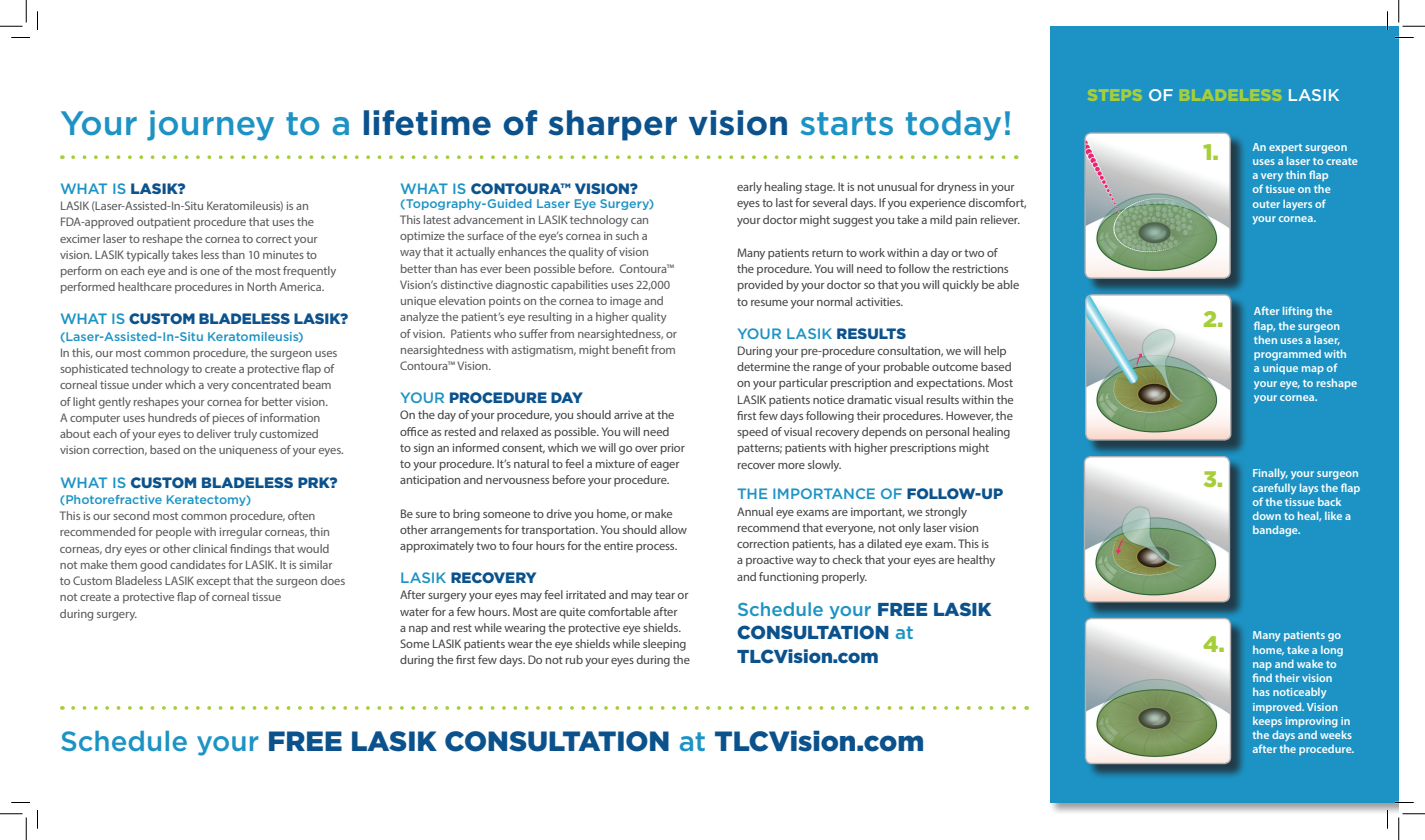
<style>
.page{position:relative;width:1425px;height:840px;background:#fff}
.page>*{position:absolute;margin:0;border:0;box-sizing:border-box;transform-origin:0 0}
.t1{font:500 33.88px "Gotham";color:#1c93c4}
.t2{font:900 27.75px "Gotham";color:#0b528d}
.t3{font:900 22.5px "Gotham";color:#a6ce3b}
.t4{font:900 18.75px/23.8px "Gotham";color:#0b528d}
.t5{font:900 17px "Gotham";color:#a6ce3b}
.t6{font:900 15px "Gotham";letter-spacing:-.005em;color:#0b528d}
.t7{font:500 15px "Gotham";letter-spacing:-.005em;color:#1c93c4}
.t8{font:12.5px/16.2px "Myriad Pro";letter-spacing:-.01em;color:#414243}
.t9{font:12.5px/16.2px "Myriad Pro";letter-spacing:-.01em;color:#57585a}
.t10{font:500 12.5px "Gotham";color:#1c93c4}
.t11{font:600 11.88px/14.2px "Myriad Pro";color:#fff}
.s1{font-weight:700;color:#0b528d}
.s2{font-weight:900;color:#0b528d}
.s3{font-weight:500;color:#1c93c4}
.s4{font-weight:500;color:#fff}
</style>
<div class="page">
<div style="left:1050px;top:26px;width:349px;height:776px;background:#1c93c4"></div>
<div style="left:1087px;top:296px;width:160px;height:160px;background:#231f20;opacity:.75"></div>
<img style="left:1087px;top:296px;width:144px;height:144px">
<div style="left:1085px;top:294px;width:146px;height:147px;border:1px solid #b0b1b5;border-radius:6px"></div>
<div style="left:1086px;top:458px;width:160px;height:160px;background:#231f20;opacity:.75"></div>
<img style="left:1084px;top:458px;width:145px;height:144px">
<div style="left:1084px;top:456px;width:146px;height:146px;border:1px solid #b0b1b5;border-radius:6px"></div>
<div style="left:1087px;top:620px;width:160px;height:160px;background:#231f20;opacity:.75"></div>
<img style="left:1085px;top:619px;width:145px;height:145px">
<div style="left:1085px;top:618px;width:146px;height:146px;border:1px solid #b0b1b5;border-radius:6px"></div>
<div style="left:1086px;top:134px;width:161px;height:161px;background:#231f20;opacity:.75"></div>
<img style="left:1086px;top:134px;width:144px;height:144px">
<div style="left:1084px;top:132px;width:147px;height:147px;border:1px solid #b0b1b5;border-radius:6px"></div>
<svg style="left:73px;top:706px;width:954px;height:4px"></svg>
<svg style="left:73px;top:155px;width:933px;height:4px"></svg>
<svg style="left:11px;top:37px;width:19px;height:1px"></svg>
<svg style="left:1395px;top:37px;width:19px;height:1px"></svg>
<svg style="left:11px;top:802px;width:19px;height:1px"></svg>
<svg style="left:1395px;top:802px;width:19px;height:1px"></svg>
<svg style="left:37px;top:11px;width:1px;height:19px"></svg>
<svg style="left:37px;top:810px;width:1px;height:19px"></svg>
<svg style="left:1387px;top:11px;width:1px;height:19px"></svg>
<svg style="left:1387px;top:810px;width:1px;height:19px"></svg>
<svg style="left:0;top:0;width:27px;height:27px"></svg>
<svg style="left:0;top:814px;width:27px;height:26px"></svg>
<svg style="left:1399px;top:0;width:26px;height:27px"></svg>
<svg style="left:1399px;top:814px;width:26px;height:26px"></svg>
<h1 class="t1" style="left:60px;top:102px;width:954px">Your journey to a <span class="s1">lifetime of sharper vision</span> starts today!</h1>
<p class="t7" style="left:60px;top:179px;width:127px">WHAT IS <span class="s2">LASIK?</span></p>
<p class="t9" style="left:60px;top:198px;width:278px">LASIK (Laser-Assisted-In-Situ Keratomileusis) is an FDA-approved outpatient procedure that uses the excimer laser to reshape the cornea to correct your vision. LASIK typically takes less than 10 minutes to perform on each eye and is one of the most frequently performed healthcare procedures in North America.</p>
<p class="t6" style="left:60px;top:310px;width:290px"><span class="s3">WHAT IS</span> CUSTOM BLADELESS LASIK?</p>
<p class="t10" style="left:60px;top:329px;width:245px">(Laser-Assisted-In-Situ Keratomileusis)</p>
<p class="t9" style="left:60px;top:344px;width:285px">In this, our most common procedure, the surgeon uses sophisticated technology to create a protective flap of corneal tissue under which a very concentrated beam of light gently reshapes your cornea for better vision.<br>A computer uses hundreds of pieces of information about each of your eyes to deliver truly customized vision correction, based on the uniqueness of your eyes.</p>
<p class="t6" style="left:60px;top:473px;width:279px"><span class="s3">WHAT IS</span> CUSTOM BLADELESS PRK?</p>
<p class="t10" style="left:60px;top:492px;width:193px">(Photorefractive Keratectomy)</p>
<p class="t9" style="left:60px;top:508px;width:287px">This is our second most common procedure, often recommended for people with irregular corneas, thin corneas, dry eyes or other clinical findings that would not make them good candidates for LASIK. It is similar to Custom Bladeless LASIK except that the surgeon does not create a protective flap of corneal tissue<br>during surgery.</p>
<p class="t6" style="left:400px;top:179px;width:239px"><span class="s3">WHAT IS</span> CONTOURA™ VISION?</p>
<p class="t10" style="left:400px;top:196px;width:256px">(Topography-Guided Laser Eye Surgery)</p>
<p class="t9" style="left:400px;top:211px;width:278px">This latest advancement in LASIK technology can optimize the surface of the eye’s cornea in such a<br>way that it actually enhances the quality of vision better than has ever been possible before. Contoura™ Vision’s distinctive diagnostic capabilities uses 22,000 unique elevation points on the cornea to image and analyze the patient’s eye resulting in a higher quality of vision. Patients who suffer from nearsightedness, or nearsightedness with astigmatism, might benefit from Contoura™ Vision.</p>
<p class="t6" style="left:400px;top:389px;width:184px"><span class="s3">YOUR</span> PROCEDURE DAY</p>
<p class="t8" style="left:400px;top:407px;width:286px">On the day of your procedure, you should arrive at the office as rested and relaxed as possible. You will need<br>to sign an informed consent, which we will go over prior to your procedure. It’s natural to feel a mixture of eager anticipation and nervousness before your procedure.</p>
<p class="t8" style="left:400px;top:505px;width:288px">Be sure to bring someone to drive you home, or make other arrangements for transportation. You should allow approximately two to four hours for the entire process.</p>
<p class="t6" style="left:400px;top:569px;width:138px"><span class="s3">LASIK</span> RECOVERY</p>
<p class="t8" style="left:400px;top:587px;width:291px">After surgery your eyes may feel irritated and may tear or water for a few hours. Most are quite comfortable after<br>a nap and rest while wearing the protective eye shields.<br>Some LASIK patients wear the eye shields while sleeping during the first few days. Do not rub your eyes during the</p>
<p class="t8" style="left:737px;top:179px;width:291px">early healing stage. It is not unusual for dryness in your eyes to last for several days. If you experience discomfort, your doctor might suggest you take a mild pain reliever.</p>
<p class="t8" style="left:737px;top:244px;width:284px">Many patients return to work within a day or two of<br>the procedure. You will need to follow the restrictions provided by your doctor so that you will quickly be able to resume your normal activities.</p>
<p class="t7" style="left:737px;top:324px;width:171px">YOUR LASIK <span class="s2">RESULTS</span></p>
<p class="t8" style="left:737px;top:342px;width:278px">During your pre-procedure consultation, we will help determine the range of your probable outcome based on your particular prescription and expectations. Most LASIK patients notice dramatic visual results within the first few days following their procedures. However, the speed of visual recovery depends on personal healing patterns; patients with higher prescriptions might recover more slowly.</p>
<p class="t7" style="left:737px;top:485px;width:268px">THE IMPORTANCE OF <span class="s2">FOLLOW-UP</span></p>
<p class="t8" style="left:737px;top:503px;width:260px">Annual eye exams are important, we strongly recommend that everyone, not only laser vision correction patients, has a dilated eye exam. This is a proactive way to check that your eyes are healthy and functioning properly.</p>
<h3 class="t4" style="left:737px;top:597px;width:256px"><span class="s3">Schedule your</span> FREE LASIK<br>CONSULTATION <span class="s3">at<br></span>TLCVision.com</h3>
<h2 class="t2" style="left:60px;top:724px;width:866px"><span class="s3">Schedule your</span> FREE LASIK CONSULTATION <span class="s3">at</span> TLCVision.com</h2>
<h3 class="t5" style="left:1087px;top:85px;width:254px">STEPS <span class="s4">OF</span> BLADELESS <span class="s4">LASIK</span></h3>
<h3 class="t3" style="left:1203px;top:138px;width:17px">1.</h3>
<p class="t11" style="left:1252px;top:139px;width:107px">An expert surgeon uses a laser to create a very thin flap<br>of tissue on the outer layers of<br>your cornea.</p>
<h3 class="t3" style="left:1203px;top:306px;width:22px">2.</h3>
<h3 class="t3" style="left:1203px;top:465px;width:22px">3.</h3>
<p class="t11" style="left:1254px;top:304px;width:105px">After lifting the flap, the surgeon then uses a laser, programmed with<br>a unique map of your eye, to reshape your cornea.</p>
<p class="t11" style="left:1252px;top:466px;width:109px">Finally, your surgeon carefully lays the flap of the tissue back down to heal, like a bandage.</p>
<h3 class="t3" style="left:1203px;top:630px;width:23px">4.</h3>
<p class="t11" style="left:1252px;top:628px;width:103px">Many patients go home, take a long nap and wake to find their vision<br>has noticeably improved. Vision keeps improving in the days and weeks after the procedure.</p>
</div>
